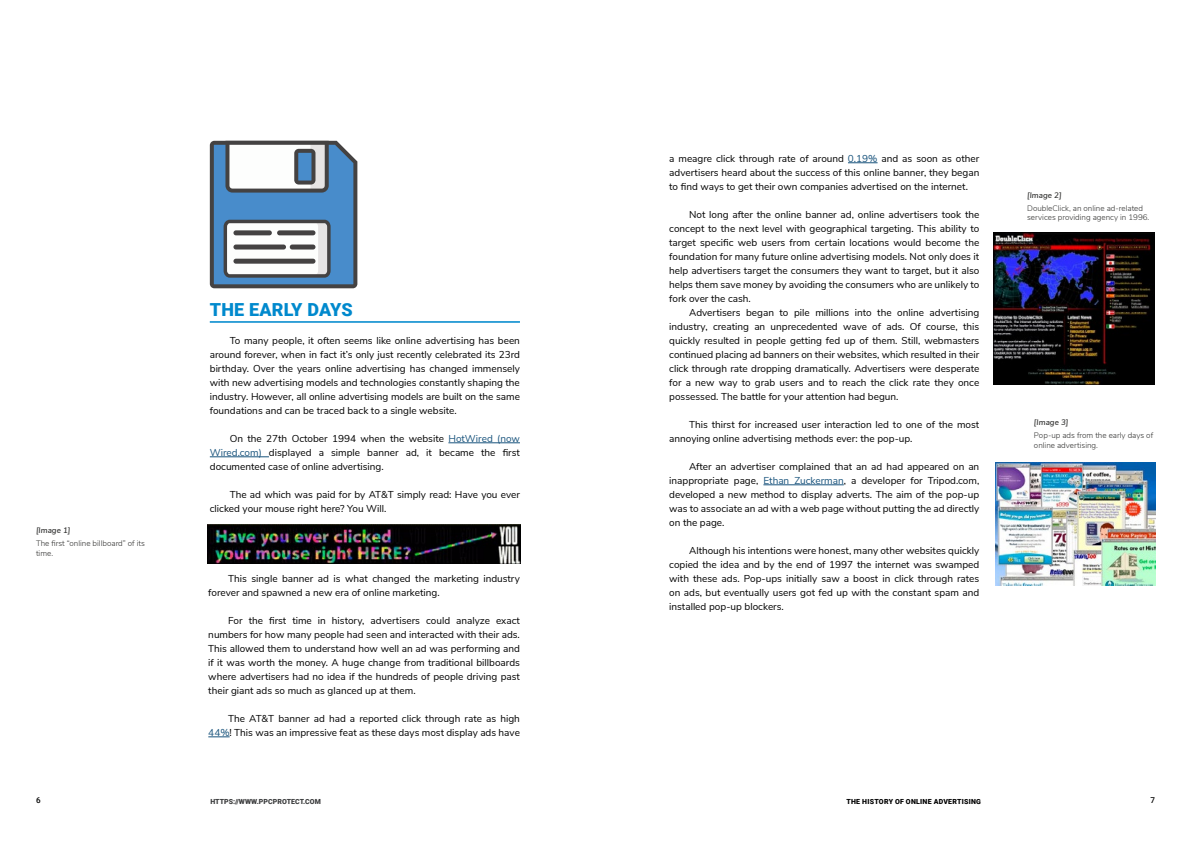
<style>
.page{position:relative;width:1191px;height:842px;background:#fff}
.page>*{position:absolute;margin:0;border:0;box-sizing:border-box;transform-origin:0 0}
.t1{font:900 18px "Roboto";letter-spacing:.01em;color:#0089cd}
.t2{font:10px/14px "Nunito Sans";color:#000;text-align:justify}
.t3{font:300 8px/9.6px "Nunito Sans";color:#333332}
.t4{font:italic 600 8px "Nunito Sans";color:#333332}
.t5{font:500 8px "Roboto";color:#000}
.t6{font:900 7px "Roboto";letter-spacing:.035em;color:#000}
.t7{font:900 7px "Roboto";letter-spacing:.01em;color:#3a3b3c}
.s1{color:#19547d}
</style>
<div class="page">
<img style="left:995px;top:463px;width:160px;height:122px">
<img style="left:993px;top:232px;width:161px;height:153px">
<hr style="left:448px;top:443px;width:72px;height:1px;background:#19547d">
<hr style="left:210px;top:457px;width:59px;height:1px;background:#19547d">
<svg style="left:848px;top:163px;width:29px;height:1px"></svg>
<hr style="left:763px;top:485px;width:80px;height:1px;background:#19547d">
<img style="left:207px;top:524px;width:314px;height:40px">
<svg style="left:208px;top:737px;width:22px;height:1px"></svg>
<hr style="left:210px;top:322px;width:310px;height:1px;background:#0089cd">
<svg style="left:210px;top:141px;width:147px;height:147px"></svg>
<div style="left:233px;top:230px;width:39px;height:5px;background:#444242;border-radius:2px"></div>
<div style="left:233px;top:244px;width:53px;height:5px;background:#444242;border-radius:2px"></div>
<div style="left:290px;top:244px;width:25px;height:5px;background:#444242;border-radius:2px"></div>
<div style="left:233px;top:259px;width:82px;height:5px;background:#444242;border-radius:2px"></div>
<div style="left:277px;top:230px;width:38px;height:5px;background:#444242;border-radius:2px"></div>
<p class="t4" style="left:36px;top:525px;width:36px">[Image 1]</p>
<p class="t3" style="left:36px;top:538px;width:110px">The first “online billboard” of its time.</p>
<h1 class="t1" style="left:210px;top:297px;width:144px">THE EARLY DAYS</h1>
<p class="t2" style="left:210px;top:333px;width:312px;text-indent:20px">To many people, it often seems like online advertising has been around forever, when in fact it’s only just recently celebrated its 23rd birthday. Over the years online advertising has changed immensely with new advertising models and technologies constantly shaping the industry. However, all online advertising models are built on the same foundations and can be traced back to a single website.</p>
<p class="t2" style="left:210px;top:431px;width:312px;text-indent:20px">On the 27th October 1994 when the website <span class="s1">HotWired (now Wired.com)</span> displayed a simple banner ad, it became the first documented case of online advertising.</p>
<p class="t2" style="left:210px;top:487px;width:312px;text-indent:20px">The ad which was paid for by AT&amp;T simply read: Have you ever clicked your mouse right here? You Will.</p>
<p class="t2" style="left:208px;top:571px;width:313px;text-indent:20px">This single banner ad is what changed the marketing industry forever and spawned a new era of online marketing.</p>
<p class="t2" style="left:208px;top:613px;width:313px;text-indent:20px">For the first time in history, advertisers could analyze exact numbers for how many people had seen and interacted with their ads.<br>This allowed them to understand how well an ad was performing and if it was worth the money. A huge change from traditional billboards where advertisers had no idea if the hundreds of people driving past their giant ads so much as glanced up at them.</p>
<p class="t2" style="left:208px;top:711px;width:313px;text-align:right">The AT&amp;T banner ad had a reported click through rate as high<br><span class="s1">44%</span>! This was an impressive feat as these days most display ads have</p>
<p class="t2" style="left:669px;top:151px;width:312px">a meagre click through rate of around <span class="s1">0.19%</span> and as soon as other advertisers heard about the success of this online banner, they began to find ways to get their own companies advertised on the internet.</p>
<p class="t2" style="left:669px;top:207px;width:312px;text-indent:20px">Not long after the online banner ad, online advertisers took the concept to the next level with geographical targeting. This ability to target specific web users from certain locations would become the foundation for many future online advertising models. Not only does it help advertisers target the consumers they want to target, but it also helps them save money by avoiding the consumers who are unlikely to fork over the cash.</p>
<p class="t2" style="left:669px;top:305px;width:312px;text-indent:20px">Advertisers began to pile millions into the online advertising industry, creating an unprecedented wave of ads. Of course, this quickly resulted in people getting fed up of them. Still, webmasters continued placing ad banners on their websites, which resulted in their click through rate dropping dramatically. Advertisers were desperate for a new way to grab users and to reach the click rate they once possessed. The battle for your attention had begun.</p>
<p class="t2" style="left:669px;top:417px;width:311px;text-indent:20px">This thirst for increased user interaction led to one of the most annoying online advertising methods ever: the pop-up.</p>
<p class="t2" style="left:669px;top:459px;width:312px;text-indent:20px">After an advertiser complained that an ad had appeared on an inappropriate page, <span class="s1">Ethan Zuckerman</span>, a developer for Tripod.com, developed a new method to display adverts. The aim of the pop-up was to associate an ad with a web page without putting the ad directly on the page.</p>
<p class="t2" style="left:669px;top:543px;width:312px;text-indent:20px">Although his intentions were honest, many other websites quickly copied the idea and by the end of 1997 the internet was swamped with these ads. Pop-ups initially saw a boost in click through rates on ads, but eventually users got fed up with the constant spam and installed pop-up blockers.</p>
<p class="t4" style="left:1027px;top:189px;width:36px">[Image 2]</p>
<p class="t3" style="left:1027px;top:202px;width:124px">DoubleClick, an online ad-related services providing agency in 1996.</p>
<p class="t4" style="left:1034px;top:417px;width:36px">[Image 3]</p>
<p class="t3" style="left:1034px;top:430px;width:121px">Pop-up ads from the early days of online advertising.</p>
<p class="t5" style="left:36px;top:795px;width:6px">6</p>
<p class="t7" style="left:210px;top:797px;width:112px">HTTPS://WWW.PPCPROTECT.COM</p>
<p class="t6" style="left:846px;top:797px;width:136px">THE HISTORY OF ONLINE ADVERTISING</p>
<p class="t5" style="left:1150px;top:795px;width:6px">7</p>
</div>
